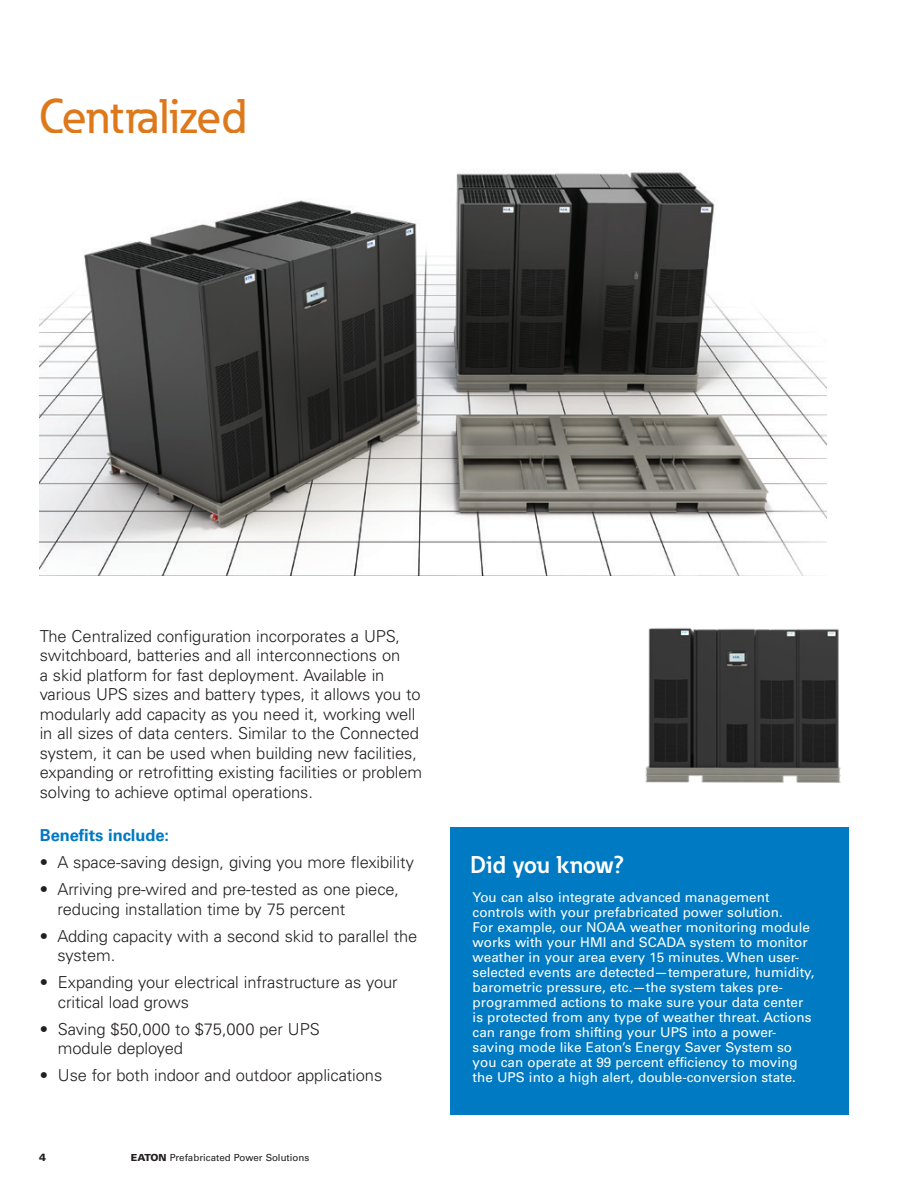
<style>
.page{position:relative;width:918px;height:1188px;background:#fff}
.page>*{position:absolute;margin:0;border:0;box-sizing:border-box;transform-origin:0 0}
._01_Headline___ADJ_S{font:500 48px "Eaton";letter-spacing:-.01em;color:#de791b}
._02_Body__8_5_pt{font:700 24px "Eaton";color:#fff}
._02_Body__8_5_pt-2{font:300 16.5px/19.5px "Univers LT Std";letter-spacing:-.005em;color:#231f20}
._02_Body__8_5_pt-3{font:700 16.5px "Univers LT Std";letter-spacing:-.005em;color:#0079c2}
._02_Body__8_5_pt-4{font:13.5px/15px "Univers LT Std";color:#fff}
.t1{font:900 10.5px "Univers LT Std";color:#231f20}
.t2{font:9.75px "Univers LT Std";color:#231f20}
.s1{font-weight:900}
</style>
<div class="page">
<img style="left:39px;top:169px;width:787px;height:407px">
<img style="left:645px;top:628px;width:196px;height:155px">
<div style="left:451px;top:827px;width:398px;height:288px;background:#007ac2"></div>
<p class="_01_Headline___ADJ_S" style="left:39px;top:87px;width:210px">Centralized</p>
<p class="_02_Body__8_5_pt-2" style="left:40px;top:626px;width:384px">The Centralized configuration incorporates a UPS, switchboard, batteries and all interconnections on<br>a skid platform for fast deployment. Available in various UPS sizes and battery types, it allows you to modularly add capacity as you need it, working well in all sizes of data centers. Similar to the Connected system, it can be used when building new facilities, expanding or retrofitting existing facilities or problem solving to achieve optimal operations.</p>
<p class="_02_Body__8_5_pt-3" style="left:40px;top:826px;width:131px">Benefits include:</p>
<p class="_02_Body__8_5_pt-2" style="left:40px;top:853px;width:376px">• A space-saving design, giving you more flexibility</p>
<p class="_02_Body__8_5_pt-2" style="left:57px;top:880px;width:343px;text-indent:-18px">• Arriving pre-wired and pre-tested as one piece, reducing installation time by 75 percent</p>
<p class="_02_Body__8_5_pt-2" style="left:57px;top:926px;width:362px;text-indent:-18px">• Adding capacity with a second skid to parallel the system.</p>
<p class="_02_Body__8_5_pt-2" style="left:58px;top:973px;width:341px;text-indent:-18px">• Expanding your electrical infrastructure as your critical load grows</p>
<p class="_02_Body__8_5_pt-2" style="left:58px;top:1019px;width:264px;text-indent:-18px">• Saving $50,000 to $75,000 per UPS module deployed</p>
<p class="_02_Body__8_5_pt-2" style="left:40px;top:1066px;width:344px">• Use for both indoor and outdoor applications</p>
<p class="t1" style="left:39px;top:1151px;width:9px">4</p>
<p class="t2" style="left:131px;top:1152px;width:180px"><span class="s1">EATON</span> Prefabricated Power Solutions</p>
<p class="_02_Body__8_5_pt" style="left:470px;top:850px;width:155px">Did you know?</p>
<p class="_02_Body__8_5_pt-4" style="left:473px;top:890px;width:344px">You can also integrate advanced management controls with your prefabricated power solution.<br>For example, our NOAA weather monitoring module works with your HMI and SCADA system to monitor weather in your area every 15 minutes. When user&shy;selected events are detected—temperature, humidity, barometric pressure, etc.—the system takes pre&shy;programmed actions to make sure your data center is protected from any type of weather threat. Actions can range from shifting your UPS into a power&shy;saving mode like Eaton’s Energy Saver System so you can operate at 99 percent efficiency to moving the UPS into a high alert, double-conversion state.</p>
</div>
